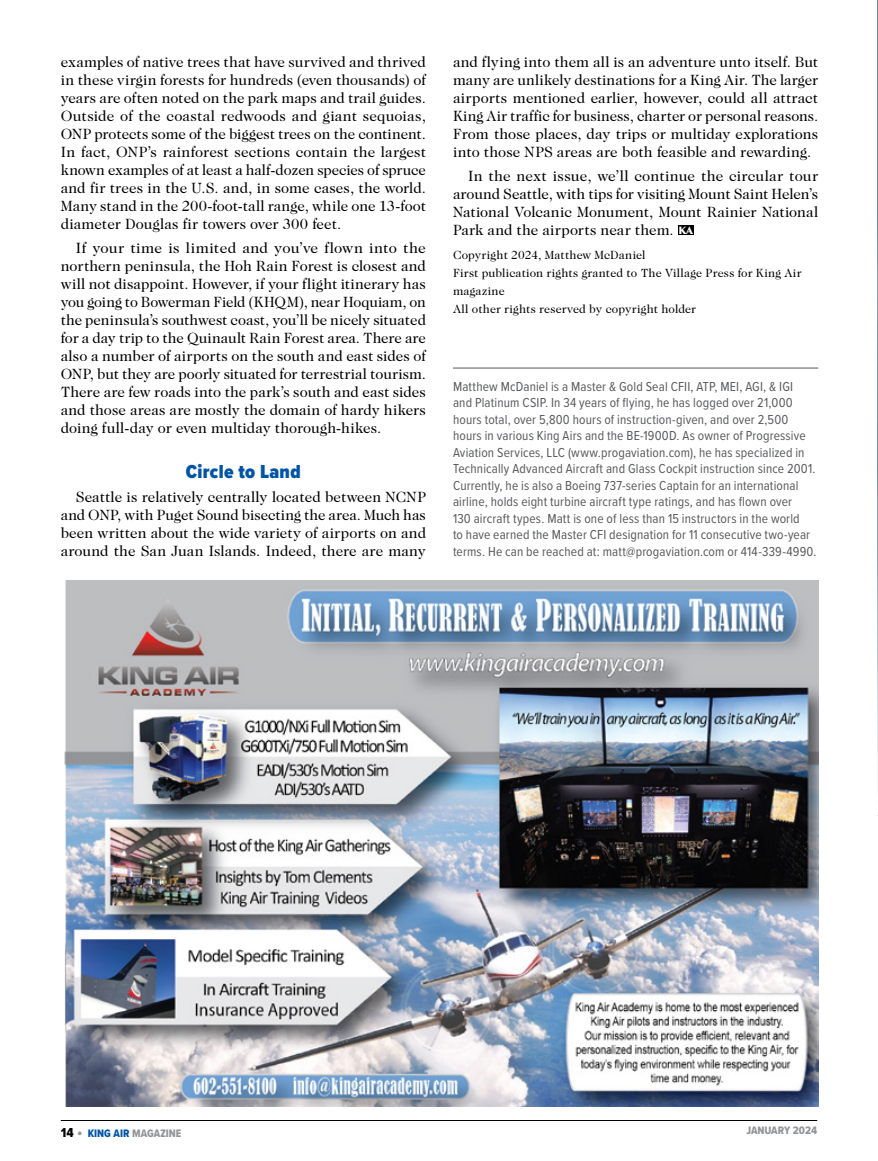
<style>
.page{position:relative;width:878px;height:1161px;background:#fff}
.page>*{position:absolute;margin:0;border:0;box-sizing:border-box;transform-origin:0 0}
.t1{font:900 19.5px "Proxima Nova Cond";letter-spacing:.015em;color:#0054a6}
.t2{font:15px/18px "Caslon Two Twenty Four";letter-spacing:.005em;color:#000;text-align:justify}
.t3{font:13.5px/16.5px "Proxima Nova Cond";letter-spacing:.01em;color:#58595b}
.t4{font:12px/18px "Caslon Two Twenty Four";letter-spacing:.015em;color:#000}
.t5{font:11.25px "Proxima Nova Cond Extrabld";color:#939598}
.s1{font-family:"Arrow";font-weight:900;font-size:10.8px;color:#fff}
.s2{font-size:13.5px;color:#000}
.s3{font-size:15px}
.s4{color:#0054a6}
</style>
<div class="page">
<hr style="left:61px;top:1120px;width:756px;height:1px;background:#000">
<hr style="left:453px;top:368px;width:365px;height:1px;background:#58595b">
<div style="left:678px;top:225px;width:15px;height:10px;background:#000"></div>
<img style="left:877px;top:0;width:1px;height:1161px">
<img style="left:64px;top:580px;width:754px;height:527px">
<p class="t2" style="left:61px;top:53px;width:367px">examples of native trees that have survived and thrived in these virgin forests for hundreds (even thousands) of years are often noted on the park maps and trail guides.<br>Outside of the coastal redwoods and giant sequoias, ONP protects some of the biggest trees on the continent.<br>In fact, ONP’s rainforest sections contain the largest known examples of at least a half-dozen species of spruce and fir trees in the U.S. and, in some cases, the world.<br>Many stand in the 200-foot-tall range, while one 13-foot diameter Douglas fir towers over 300 feet.</p>
<p class="t2" style="left:61px;top:239px;width:367px;text-indent:15px">If your time is limited and you’ve flown into the northern peninsula, the Hoh Rain Forest is closest and will not disappoint. However, if your flight itinerary has you going to Bowerman Field (KHQM), near Hoquiam, on the peninsula’s southwest coast, you’ll be nicely situated for a day trip to the Quinault Rain Forest area. There are also a number of airports on the south and east sides of ONP, but they are poorly situated for terrestrial tourism.<br>There are few roads into the park’s south and east sides and those areas are mostly the domain of hardy hikers doing full-day or even multiday thorough-hikes.</p>
<h1 class="t1" style="left:186px;top:457px;width:116px">Circle to Land</h1>
<p class="t2" style="left:61px;top:488px;width:367px;text-indent:15px">Seattle is relatively centrally located between NCNP and ONP, with Puget Sound bisecting the area. Much has been written about the wide variety of airports on and around the San Juan Islands. Indeed, there are many</p>
<p class="t2" style="left:453px;top:53px;width:367px">and flying into them all is an adventure unto itself. But many are unlikely destinations for a King Air. The larger airports mentioned earlier, however, could all attract King Air traffic for business, charter or personal reasons.<br>From those places, day trips or multiday explorations into those NPS areas are both feasible and rewarding.</p>
<p class="t2" style="left:453px;top:167px;width:367px;text-indent:15px">In the next issue, we’ll continue the circular tour around Seattle, with tips for visiting Mount Saint Helen’s National Volcanic Monument, Mount Rainier National Park and the airports near them. <span class="s1">KA</span></p>
<p class="t4" style="left:453px;top:246px;width:350px">Copyright 2024, Matthew McDaniel<br>First publication rights granted to The Village Press for King Air magazine<br>All other rights reserved by copyright holder</p>
<p class="t3" style="left:453px;top:378px;width:365px">Matthew McDaniel is a Master &amp; Gold Seal CFII, ATP, MEI, AGI, &amp; IGI<br>and Platinum CSIP. In 34 years of flying, he has logged over 21,000 hours total, over 5,800 hours of instruction-given, and over 2,500 hours in various King Airs and the BE-1900D. As owner of Progressive Aviation Services, LLC (www.progaviation.com), he has specialized in Technically Advanced Aircraft and Glass Cockpit instruction since 2001.<br>Currently, he is also a Boeing 737-series Captain for an international airline, holds eight turbine aircraft type ratings, and has flown over<br>130 aircraft types. Matt is one of less than 15 instructors in the world<br>to have earned the Master CFI designation for 11 consecutive two-year terms. He can be reached at: matt@progaviation.com or 414-339-4990.</p>
<p class="t5" style="left:61px;top:1125px;width:122px"><span class="s2">14</span> <span class="s3">•</span> <span class="s4">KING AIR</span> MAGAZINE</p>
<p class="t5" style="left:746px;top:1122px;width:72px">JANUARY 2024</p>
</div>
